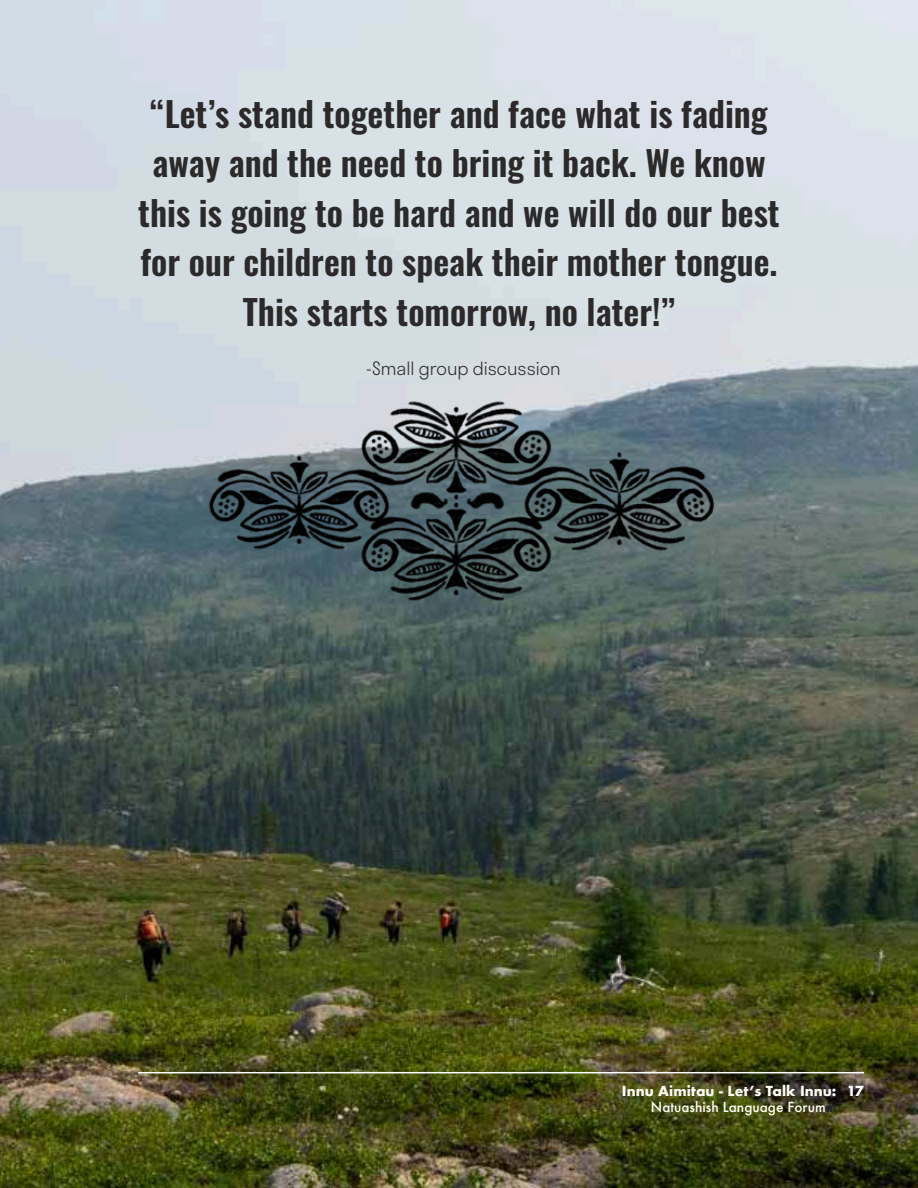
<style>
.page{position:relative;width:918px;height:1188px;background:#fff}
.page>*{position:absolute;margin:0;border:0;box-sizing:border-box;transform-origin:0 0}
.t1{font:600 34.5px/49.5px "Oswald";color:#2c292a;text-align:center}
.t2{font:300 18px "Stratos";color:#2c292a}
.t3{font:700 13.5px/16.5px "Futura";color:#fffef7;text-align:right}
.t4{font:700 13.5px "Futura";color:#fff}
.s1{font-weight:500}
.s2{font-weight:500;color:#142735}
</style>
<div class="page">
<img style="left:0;top:0;width:918px;height:1188px">
<img style="left:109px;top:387px;width:697px;height:329px">
<hr style="left:138px;top:1072px;width:726px;height:1px;background:#fff">
<p class="t1" style="left:138px;top:91px;width:643px">“Let’s stand together and face what is fading away and the need to bring it back. We know this is going to be hard and we will do our best for our children to speak their mother tongue.<br>This starts tomorrow, no later!”</p>
<p class="t2" style="left:366px;top:354px;width:196px">-Small group discussion</p>
<p class="t3" style="left:622px;top:1082px;width:216px">Innu Aimitau - Let’s Talk Innu:<br><span class="s1">Natuashish Language Forum</span><span class="s2">m</span></p>
<p class="t4" style="left:847px;top:1081px;width:19px">17</p>
</div>
